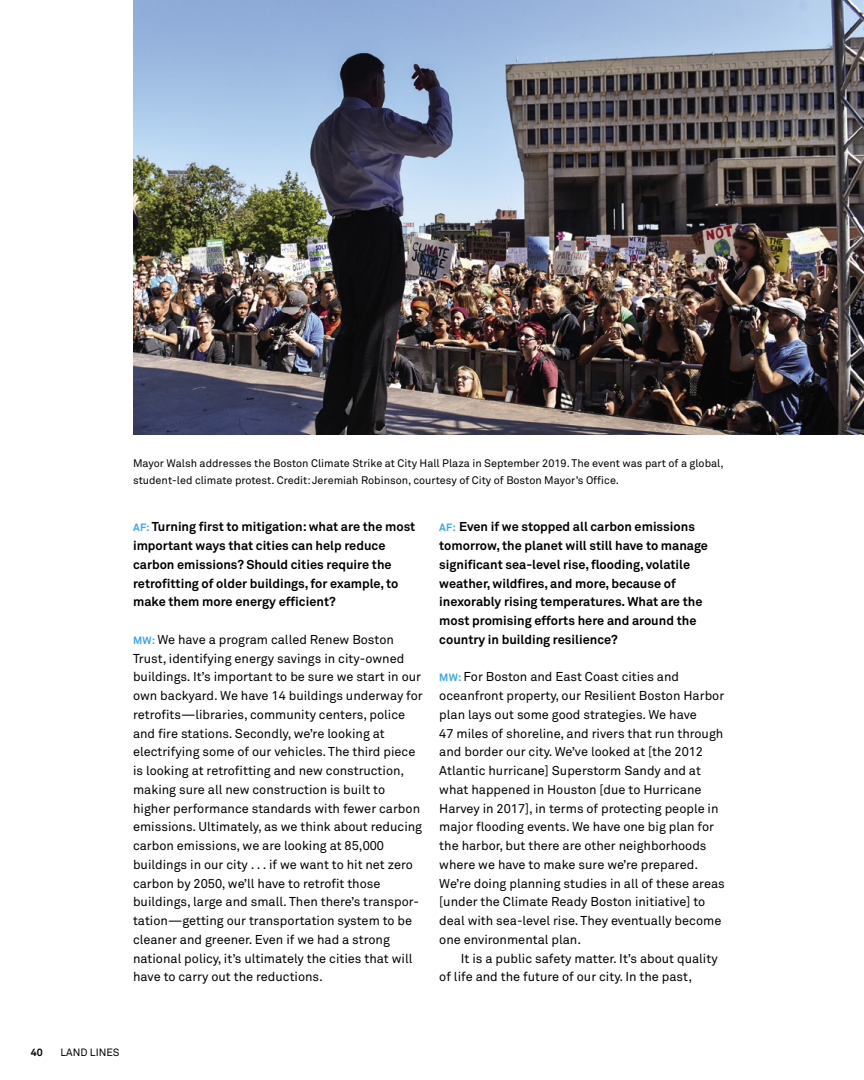
<style>
.page{position:relative;width:864px;height:1080px;background:#fff}
.page>*{position:absolute;margin:0;border:0;box-sizing:border-box;transform-origin:0 0}
.t1{font:12.75px/18.8px "Akkurat Pro";color:#000}
.t2{font:700 12.75px/18.8px "Akkurat Pro";color:#000}
.t3{font:10.8px/17.2px "Akkurat Pro";color:#000}
.t4{font:10.5px "Akkurat Pro";color:#000}
.t5{font:700 10.5px "Akkurat Pro";color:#000}
.s1{font-size:10.5px;color:#36a7e9}
.s2{font-weight:700;font-size:10.5px;color:#36a7e9}
</style>
<div class="page">
<img style="left:134px;top:0;width:730px;height:435px">
<p class="t3" style="left:133px;top:455px;width:592px">Mayor Walsh addresses the Boston Climate Strike at City Hall Plaza in September 2019. The event was part of a global, student-led climate protest. Credit: Jeremiah Robinson, courtesy of City of Boston Mayor’s Office.</p>
<p class="t2" style="left:133px;top:518px;width:284px"><span class="s1">AF:</span> Turning first to mitigation: what are the most important ways that cities can help reduce carbon emissions? Should cities require the retrofitting of older buildings, for example, to make them more energy efficient?</p>
<p class="t1" style="left:133px;top:630px;width:291px"><span class="s2">MW:</span> We have a program called Renew Boston Trust, identifying energy savings in city-owned buildings. It’s important to be sure we start in our own backyard. We have 14 buildings underway for retrofits—libraries, community centers, police and fire stations. Secondly, we’re looking at electrifying some of our vehicles. The third piece is looking at retrofitting and new construction, making sure all new construction is built to higher performance standards with fewer carbon emissions. Ultimately, as we think about reducing carbon emissions, we are looking at 85,000 buildings in our city . . . if we want to hit net zero carbon by 2050, we’ll have to retrofit those buildings, large and small. Then there’s transpor&shy;tation—getting our transportation system to be cleaner and greener. Even if we had a strong national policy, it’s ultimately the cities that will have to carry out the reductions.</p>
<p class="t2" style="left:439px;top:518px;width:270px"><span class="s1">AF:</span> Even if we stopped all carbon emissions tomorrow, the planet will still have to manage significant sea-level rise, flooding, volatile weather, wildfires, and more, because of inexorably rising temperatures. What are the most promising efforts here and around the country in building resilience?</p>
<p class="t1" style="left:439px;top:668px;width:287px"><span class="s2">MW:</span> For Boston and East Coast cities and oceanfront property, our Resilient Boston Harbor plan lays out some good strategies. We have<br>47 miles of shoreline, and rivers that run through and border our city. We’ve looked at [the 2012<br>Atlantic hurricane] Superstorm Sandy and at what happened in Houston [due to Hurricane Harvey in 2017], in terms of protecting people in major flooding events. We have one big plan for the harbor, but there are other neighborhoods where we have to make sure we’re prepared.<br>We’re doing planning studies in all of these areas [under the Climate Ready Boston initiative] to deal with sea-level rise. They eventually become one environmental plan.</p>
<p class="t1" style="left:439px;top:949px;width:280px;text-indent:22px">It is a public safety matter. It’s about quality of life and the future of our city. In the past,</p>
<p class="t5" style="left:31px;top:1046px;width:13px">40</p>
<p class="t4" style="left:60px;top:1047px;width:61px">LAND LINES</p>
</div>
